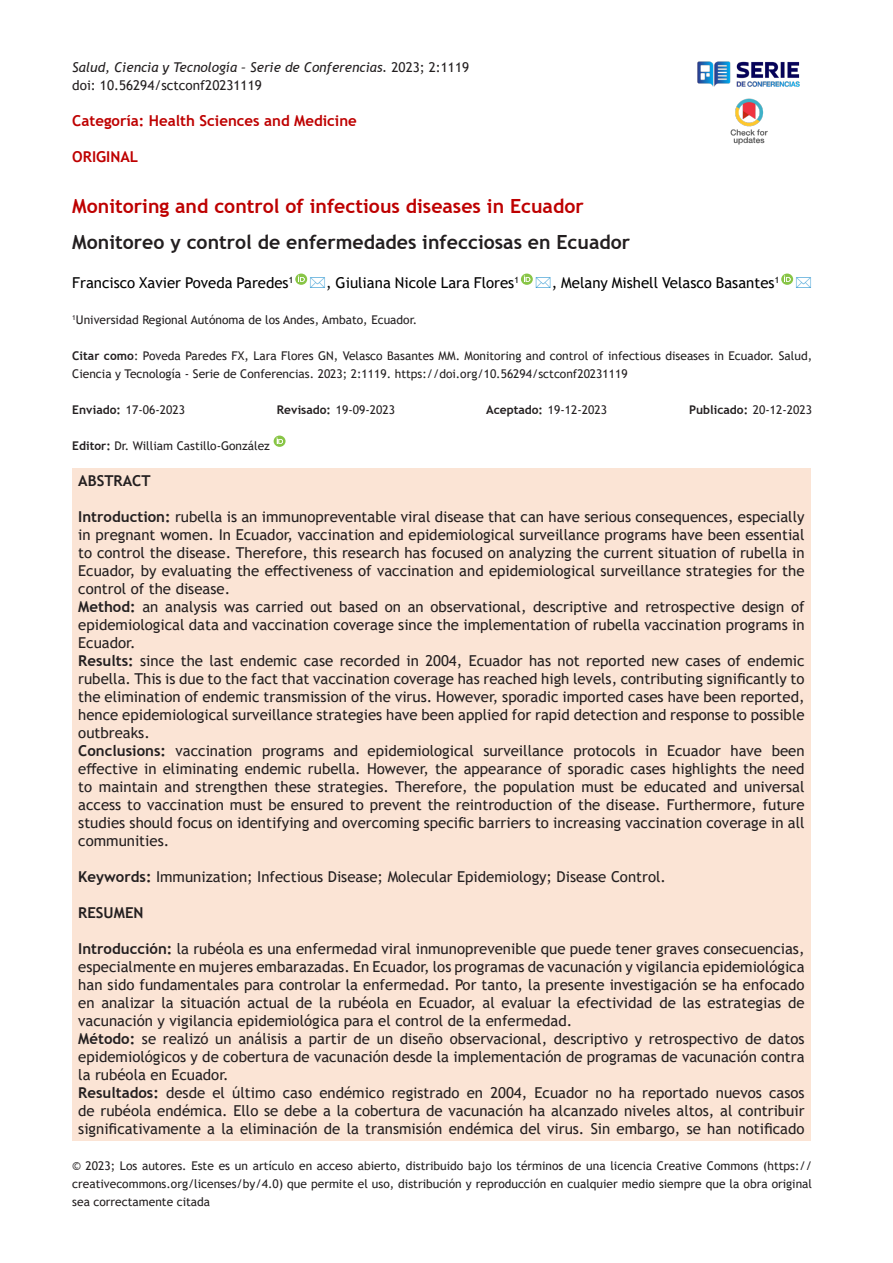
<style>
.page{position:relative;width:893px;height:1263px;background:#fff}
.page>*{position:absolute;margin:0;border:0;box-sizing:border-box;transform-origin:0 0}
.t1{font:700 19.5px "Trebuchet MS";color:#231f20}
.t2{font:700 19.5px "Trebuchet MS";color:#be0000}
.t3{font:15px/18px "Trebuchet MS";color:#231f20;text-align:justify}
.t4{font:15px "Trebuchet MS";color:#000}
.t5{font:700 15px "Trebuchet MS";color:#be0000}
.t6{font:700 15px "Trebuchet MS";color:#231f20}
.t7{font:italic 13.5px "Trebuchet MS";color:#231f20}
.t8{font:13.5px "Trebuchet MS";color:#231f20}
.t9{font:12px/18px "Trebuchet MS";color:#231f20;text-align:justify}
.t10{font:700 12px "Trebuchet MS";color:#231f20}
.s1{font-style:normal}
.s2{font-weight:700}
.s3{font-weight:400}
</style>
<div class="page">
<img style="left:697px;top:61px;width:103px;height:26px">
<img style="left:730px;top:98px;width:38px;height:47px">
<div style="left:72px;top:468px;width:739px;height:672px;background:#fbe4d5"></div>
<svg style="left:274px;top:436px;width:12px;height:11px"></svg>
<svg style="left:295px;top:274px;width:13px;height:11px"></svg>
<svg style="left:521px;top:274px;width:12px;height:11px"></svg>
<svg style="left:781px;top:274px;width:13px;height:11px"></svg>
<p class="t7" style="left:72px;top:59px;width:398px">Salud, Ciencia y Tecnología – Serie de Conferencias. <span class="s1">2023; 2:1119</span></p>
<p class="t8" style="left:72px;top:77px;width:191px">doi: 10.56294/sctconf20231119</p>
<p class="t5" style="left:72px;top:111px;width:286px">Categoría: Health Sciences and Medicine</p>
<p class="t5" style="left:72px;top:147px;width:67px">ORIGINAL</p>
<p class="t2" style="left:72px;top:194px;width:513px">Monitoring and control of infectious diseases in Ecuador</p>
<p class="t1" style="left:72px;top:229px;width:559px">Monitoreo y control de enfermedades infecciosas en Ecuador</p>
<p class="t4" style="left:72px;top:273px;width:222px">Francisco Xavier Poveda Paredes<sup>1</sup></p>
<p class="t4" style="left:326px;top:273px;width:194px">, Giuliana Nicole Lara Flores<sup>1</sup></p>
<p class="t4" style="left:552px;top:273px;width:229px">, Melany Mishell Velasco Basantes<sup>1</sup></p>
<p class="t9" style="left:72px;top:311px;width:346px"><sup>1</sup>Universidad Regional Autónoma de los Andes, Ambato, Ecuador.</p>
<p class="t9" style="left:72px;top:347px;width:741px"><span class="s2">Citar como</span>: Poveda Paredes FX, Lara Flores GN, Velasco Basantes MM. Monitoring and control of infectious diseases in Ecuador. Salud,<br>Ciencia y Tecnología - Serie de Conferencias. 2023; 2:1119. https://doi.org/10.56294/sctconf20231119</p>
<p class="t9" style="left:72px;top:401px;width:114px"><span class="s2">Enviado:</span> 17-06-2023</p>
<p class="t9" style="left:277px;top:401px;width:120px"><span class="s2">Revisado:</span> 19-09-2023</p>
<p class="t9" style="left:486px;top:401px;width:122px"><span class="s2">Aceptado:</span> 19-12-2023</p>
<p class="t10" style="left:689px;top:402px;width:124px">Publicado: <span class="s3">20-12-2023</span></p>
<p class="t9" style="left:72px;top:437px;width:199px"><span class="s2">Editor:</span> Dr. William Castillo-González</p>
<p class="t6" style="left:78px;top:471px;width:74px">ABSTRACT</p>
<p class="t3" style="left:78px;top:508px;width:728px"><span class="s2">Introduction:</span> rubella is an immunopreventable viral disease that can have serious consequences, especially in pregnant women. In Ecuador, vaccination and epidemiological surveillance programs have been essential to control the disease. Therefore, this research has focused on analyzing the current situation of rubella in Ecuador, by evaluating the effectiveness of vaccination and epidemiological surveillance strategies for the control of the disease.</p>
<p class="t3" style="left:78px;top:598px;width:728px"><span class="s2">Method:</span> an analysis was carried out based on an observational, descriptive and retrospective design of epidemiological data and vaccination coverage since the implementation of rubella vaccination programs in Ecuador.</p>
<p class="t3" style="left:78px;top:652px;width:728px"><span class="s2">Results:</span> since the last endemic case recorded in 2004, Ecuador has not reported new cases of endemic rubella. This is due to the fact that vaccination coverage has reached high levels, contributing significantly to the elimination of endemic transmission of the virus. However, sporadic imported cases have been reported, hence epidemiological surveillance strategies have been applied for rapid detection and response to possible outbreaks.</p>
<p class="t3" style="left:78px;top:742px;width:728px"><span class="s2">Conclusions:</span> vaccination programs and epidemiological surveillance protocols in Ecuador have been effective in eliminating endemic rubella. However, the appearance of sporadic cases highlights the need to maintain and strengthen these strategies. Therefore, the population must be educated and universal access to vaccination must be ensured to prevent the reintroduction of the disease. Furthermore, future studies should focus on identifying and overcoming specific barriers to increasing vaccination coverage in all communities.</p>
<p class="t3" style="left:78px;top:868px;width:589px"><span class="s2">Keywords:</span> Immunization; Infectious Disease; Molecular Epidemiology; Disease Control.</p>
<p class="t6" style="left:78px;top:903px;width:67px">RESUMEN</p>
<p class="t3" style="left:78px;top:940px;width:728px"><span class="s2">Introducción:</span> la rubéola es una enfermedad viral inmunoprevenible que puede tener graves consecuencias, especialmente en mujeres embarazadas. En Ecuador, los programas de vacunación y vigilancia epidemiológica han sido fundamentales para controlar la enfermedad. Por tanto, la presente investigación se ha enfocado en analizar la situación actual de la rubéola en Ecuador, al evaluar la efectividad de las estrategias de vacunación y vigilancia epidemiológica para el control de la enfermedad.</p>
<p class="t3" style="left:78px;top:1030px;width:728px"><span class="s2">Método:</span> se realizó un análisis a partir de un diseño observacional, descriptivo y retrospectivo de datos epidemiológicos y de cobertura de vacunación desde la implementación de programas de vacunación contra la rubéola en Ecuador.</p>
<p class="t3" style="left:78px;top:1084px;width:728px"><span class="s2">Resultados:</span> desde el último caso endémico registrado en 2004, Ecuador no ha reportado nuevos casos de rubéola endémica. Ello se debe a la cobertura de vacunación ha alcanzado niveles altos, al contribuir significativamente a la eliminación de la transmisión endémica del virus. Sin embargo, se han notificado</p>
<p class="t9" style="left:72px;top:1157px;width:741px">© 2023; Los autores. Este es un artículo en acceso abierto, distribuido bajo los términos de una licencia Creative Commons (https:// creativecommons.org/licenses/by/4.0) que permite el uso, distribución y reproducción en cualquier medio siempre que la obra original sea correctamente citada</p>
</div>
